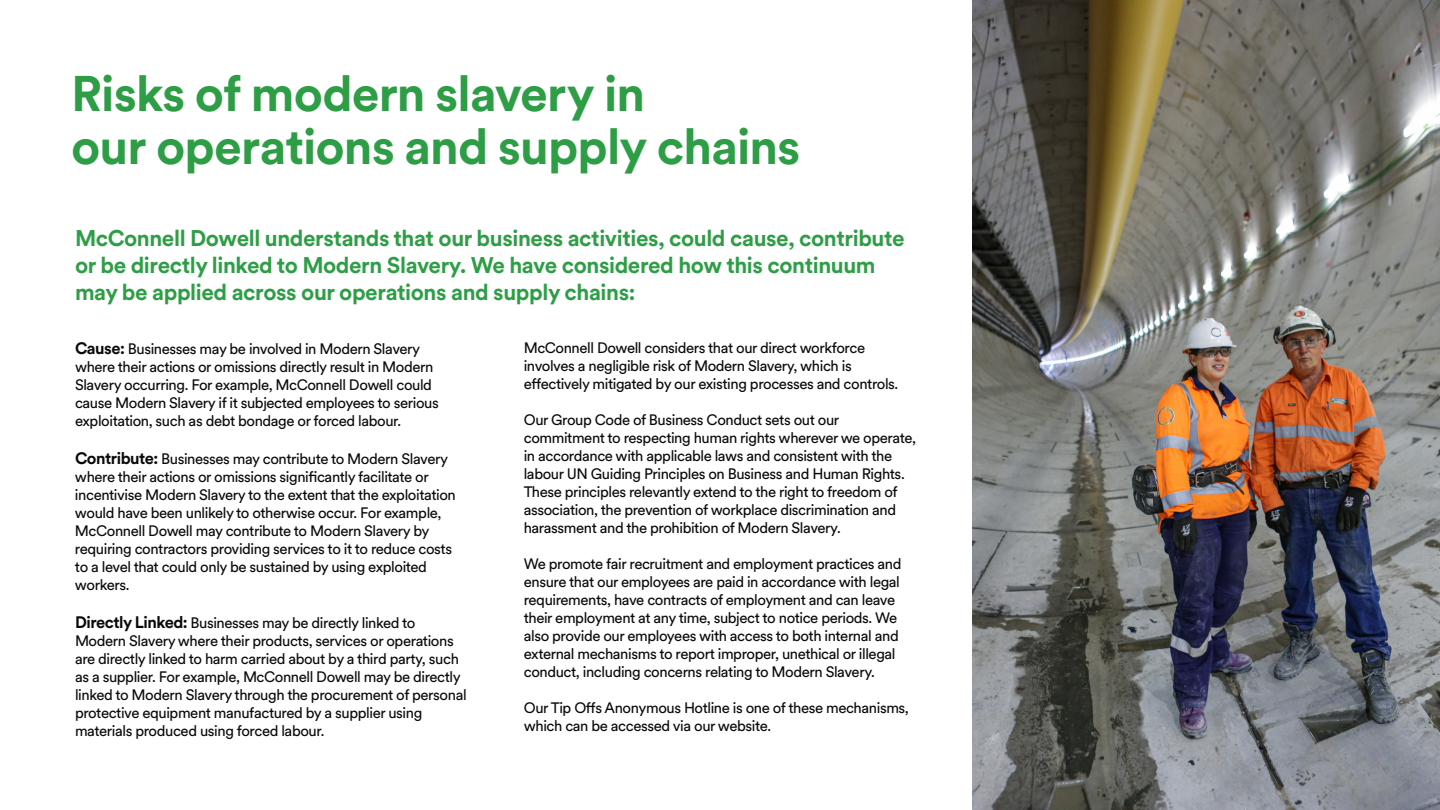
<style>
.page{position:relative;width:1440px;height:810px;background:#fff}
.page>*{position:absolute;margin:0;border:0;box-sizing:border-box;transform-origin:0 0}
.t1{font:700 49.5px/52.5px "Circular XX";letter-spacing:-.015em;color:#2e9e46}
.t2{font:700 22.5px/27px "Circular XX";letter-spacing:-.02em;color:#2e9e46}
.t3{font:15px/18px "Circular XX";letter-spacing:-.03em;color:#0a0a0a}
.s1{font-weight:700;font-size:16.5px}
</style>
<div class="page">
<img style="left:973px;top:0;width:467px;height:810px">
<h1 class="t1" style="left:71px;top:65px;width:731px">Risks of modern slavery in<br>our operations and supply chains</h1>
<h2 class="t2" style="left:75px;top:224px;width:831px">McConnell Dowell understands that our business activities, could cause, contribute or be directly linked to Modern Slavery. We have considered how this continuum may be applied across our operations and supply chains:</h2>
<p class="t3" style="left:75px;top:339px;width:365px"><span class="s1">Cause:</span> Businesses may be involved in Modern Slavery where their actions or omissions directly result in Modern Slavery occurring. For example, McConnell Dowell could cause Modern Slavery if it subjected employees to serious exploitation, such as debt bondage or forced labour.</p>
<p class="t3" style="left:75px;top:449px;width:382px"><span class="s1">Contribute:</span> Businesses may contribute to Modern Slavery where their actions or omissions significantly facilitate or incentivise Modern Slavery to the extent that the exploitation would have been unlikely to otherwise occur. For example, McConnell Dowell may contribute to Modern Slavery by requiring contractors providing services to it to reduce costs to a level that could only be sustained by using exploited workers.</p>
<p class="t3" style="left:75px;top:613px;width:393px"><span class="s1">Directly Linked:</span> Businesses may be directly linked to Modern Slavery where their products, services or operations are directly linked to harm carried about by a third party, such as a supplier. For example, McConnell Dowell may be directly linked to Modern Slavery through the procurement of personal protective equipment manufactured by a supplier using materials produced using forced labour.</p>
<p class="t3" style="left:524px;top:338px;width:376px">McConnell Dowell considers that our direct workforce involves a negligible risk of Modern Slavery, which is effectively mitigated by our existing processes and controls.</p>
<p class="t3" style="left:524px;top:410px;width:394px">Our Group Code of Business Conduct sets out our commitment to respecting human rights wherever we operate, in accordance with applicable laws and consistent with the labour UN Guiding Principles on Business and Human Rights.<br>These principles relevantly extend to the right to freedom of association, the prevention of workplace discrimination and harassment and the prohibition of Modern Slavery.</p>
<p class="t3" style="left:524px;top:554px;width:379px">We promote fair recruitment and employment practices and ensure that our employees are paid in accordance with legal requirements, have contracts of employment and can leave their employment at any time, subject to notice periods. We also provide our employees with access to both internal and external mechanisms to report improper, unethical or illegal conduct, including concerns relating to Modern Slavery.</p>
<p class="t3" style="left:524px;top:698px;width:387px">Our Tip Offs Anonymous Hotline is one of these mechanisms, which can be accessed via our website.</p>
</div>
